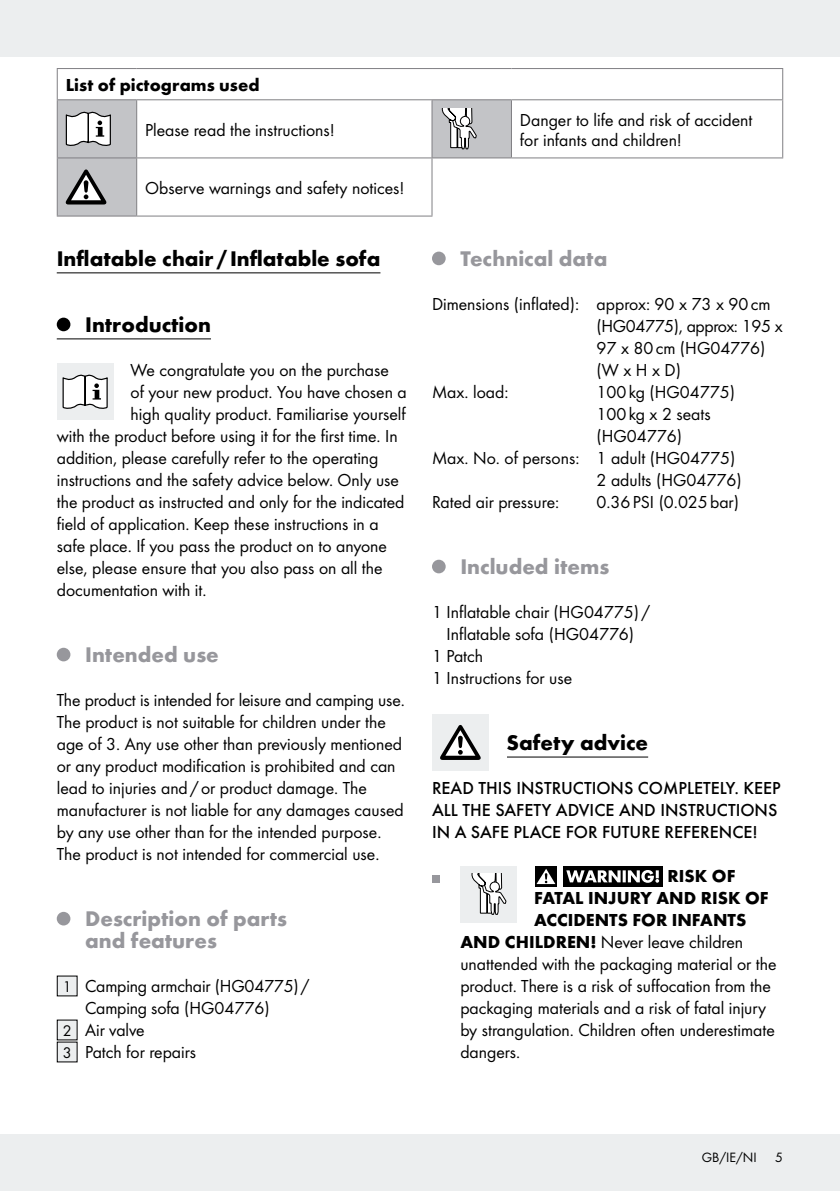
<style>
.page{position:relative;width:840px;height:1191px;background:#fff}
.page>*{position:absolute;margin:0;border:0;box-sizing:border-box;transform-origin:0 0}
.t1{font:700 22px/22px "Futura";color:#97979c}
.t2{font:700 22px "Futura";color:#000}
.t3{font:18px/22px "Futura Boo";color:#000}
.t4{font:500 18px/22px "Futura";color:#000}
.t5{font:700 18px/22px "Futura";color:#000}
.t6{font:18px "Futura Boo";letter-spacing:-.02em;color:#000}
.t7{font:14px "Futura Boo";color:#000}
.s1{font-size:16px}
.s2{font-family:"Futura";font-weight:700}
</style>
<div class="page">
<div style="left:0;top:1134px;width:839px;height:57px;background:#eceeef"></div>
<div style="left:0;top:0;width:839px;height:57px;background:#eceeef"></div>
<svg style="left:58px;top:100px;width:453px;height:116px"></svg>
<hr style="left:57px;top:69px;width:1px;height:30px;background:#807f83">
<hr style="left:57px;top:68px;width:80px;height:1px;background:#807f83">
<hr style="left:137px;top:68px;width:295px;height:1px;background:#807f83">
<hr style="left:432px;top:68px;width:79px;height:1px;background:#807f83">
<hr style="left:511px;top:68px;width:271px;height:1px;background:#807f83">
<hr style="left:781px;top:69px;width:1px;height:30px;background:#807f83">
<hr style="left:57px;top:99px;width:80px;height:1px;background:#807f83">
<hr style="left:57px;top:157px;width:80px;height:1px;background:#807f83">
<hr style="left:136px;top:100px;width:1px;height:57px;background:#807f83">
<hr style="left:136px;top:158px;width:1px;height:57px;background:#807f83">
<hr style="left:137px;top:99px;width:295px;height:1px;background:#807f83">
<hr style="left:137px;top:157px;width:295px;height:1px;background:#807f83">
<hr style="left:431px;top:100px;width:1px;height:57px;background:#807f83">
<hr style="left:431px;top:158px;width:1px;height:57px;background:#807f83">
<hr style="left:57px;top:100px;width:1px;height:57px;background:#807f83">
<hr style="left:57px;top:158px;width:1px;height:57px;background:#807f83">
<hr style="left:432px;top:99px;width:79px;height:1px;background:#807f83">
<hr style="left:432px;top:157px;width:79px;height:1px;background:#807f83">
<hr style="left:57px;top:215px;width:80px;height:1px;background:#807f83">
<hr style="left:510px;top:100px;width:1px;height:57px;background:#807f83">
<hr style="left:511px;top:99px;width:271px;height:1px;background:#807f83">
<hr style="left:511px;top:157px;width:271px;height:1px;background:#807f83">
<hr style="left:137px;top:215px;width:295px;height:1px;background:#807f83">
<hr style="left:781px;top:100px;width:1px;height:57px;background:#807f83">
<svg style="left:65px;top:109px;width:46px;height:39px"></svg>
<svg style="left:440px;top:108px;width:36px;height:41px"></svg>
<svg style="left:66px;top:169px;width:40px;height:35px"></svg>
<hr style="left:57px;top:272px;width:323px;height:1px;background:#000">
<hr style="left:57px;top:338px;width:154px;height:1px;background:#000">
<div style="left:57px;top:318px;width:13px;height:13px;background:#000;border-radius:50%"></div>
<div style="left:57px;top:363px;width:56px;height:57px;background:#eceeef"></div>
<svg style="left:62px;top:374px;width:46px;height:35px;background:#cbcbcc"></svg>
<div style="left:57px;top:648px;width:13px;height:13px;background:#97979c;border-radius:50%"></div>
<div style="left:57px;top:912px;width:13px;height:13px;background:#97979c;border-radius:50%"></div>
<div style="left:57px;top:976px;width:20px;height:20px;background:#eceeef"></div>
<div style="left:57px;top:1020px;width:20px;height:20px;background:#eceeef"></div>
<div style="left:57px;top:1042px;width:20px;height:20px;background:#eceeef"></div>
<hr style="left:432px;top:756px;width:215px;height:1px;background:#000">
<div style="left:432px;top:252px;width:13px;height:13px;background:#97979c;border-radius:50%"></div>
<div style="left:432px;top:560px;width:13px;height:13px;background:#97979c;border-radius:50%"></div>
<div style="left:488px;top:714px;width:18px;height:57px;background:#fff"></div>
<div style="left:432px;top:714px;width:56px;height:57px;background:#eceeef"></div>
<svg style="left:440px;top:725px;width:40px;height:35px"></svg>
<div style="left:432px;top:874px;width:7px;height:8px;background:#97979c"></div>
<div style="left:460px;top:866px;width:57px;height:56px;background:#eceeef"></div>
<svg style="left:471px;top:874px;width:35px;height:41px"></svg>
<div style="left:563px;top:866px;width:99px;height:20px;background:#000"></div>
<svg style="left:535px;top:866px;width:21px;height:20px"></svg>
<svg style="left:536px;top:869px;width:19px;height:15px"></svg>
<svg style="left:566px;top:870px;width:92px;height:12px"></svg>
<p class="t5" style="left:66px;top:74px;width:195px">List of pictograms used</p>
<p class="t3" style="left:145px;top:118px;width:191px">Please read the instructions!</p>
<p class="t3" style="left:519px;top:109px;width:234px;line-height:20px">Danger to life and risk of accident for infants and children!</p>
<p class="t3" style="left:145px;top:177px;width:260px">Observe warnings and safety notices!</p>
<p class="t2" style="left:57px;top:245px;width:325px">Inflatable chair / Inflatable sofa</p>
<p class="t2" style="left:85px;top:311px;width:127px">Introduction</p>
<p class="t3" style="left:130px;top:359px;width:260px">We congratulate you on the purchase</p>
<p class="t3" style="left:130px;top:381px;width:277px">of your new product. You have chosen a</p>
<p class="t3" style="left:130px;top:403px;width:276px">high quality product. Familiarise yourself</p>
<p class="t3" style="left:57px;top:425px;width:342px">with the product before using it for the first time. In</p>
<p class="t3" style="left:57px;top:447px;width:323px">addition, please carefully refer to the operating</p>
<p class="t3" style="left:57px;top:469px;width:343px">instructions and the safety advice below. Only use</p>
<p class="t3" style="left:57px;top:491px;width:349px">the product as instructed and only for the indicated</p>
<p class="t3" style="left:57px;top:513px;width:323px">field of application. Keep these instructions in a</p>
<p class="t3" style="left:57px;top:535px;width:331px">safe place. If you pass the product on to anyone</p>
<p class="t3" style="left:57px;top:557px;width:327px">else, please ensure that you also pass on all the</p>
<p class="t3" style="left:57px;top:579px;width:151px">documentation with it.</p>
<p class="t1" style="left:85px;top:643px;width:135px">Intended use</p>
<p class="t3" style="left:57px;top:689px;width:349px">The product is intended for leisure and camping use.<br>The product is not suitable for children under the age of 3. Any use other than previously mentioned or any product modification is prohibited and can lead to injuries and/or product damage. The manufacturer is not liable for any damages caused by any use other than for the intended purpose.<br>The product is not intended for commercial use.</p>
<p class="t1" style="left:85px;top:907px;width:203px">Description of parts and features</p>
<p class="t3" style="left:63px;top:975px;width:248px"><span class="s1">1</span> Camping armchair (HG04775)/</p>
<p class="t3" style="left:85px;top:997px;width:186px">Camping sofa (HG04776)</p>
<p class="t3" style="left:63px;top:1019px;width:83px"><span class="s1">2</span> Air valve</p>
<p class="t3" style="left:63px;top:1041px;width:135px"><span class="s1">3</span> Patch for repairs</p>
<p class="t1" style="left:460px;top:247px;width:148px">Technical data</p>
<p class="t3" style="left:432px;top:293px;width:340px">Dimensions (inflated): approx: 90 x 73 x 90cm</p>
<p class="t6" style="left:596px;top:315px;width:188px">(HG04775), approx: 195 x</p>
<p class="t3" style="left:596px;top:337px;width:170px">97 x 80cm (HG04776)</p>
<p class="t3" style="left:596px;top:359px;width:86px">(W x H x D)</p>
<p class="t3" style="left:432px;top:381px;width:78px">Max. load:</p>
<p class="t3" style="left:596px;top:381px;width:140px">100kg (HG04775)</p>
<p class="t3" style="left:596px;top:403px;width:116px">100kg x 2 seats</p>
<p class="t3" style="left:596px;top:425px;width:87px">(HG04776)</p>
<p class="t3" style="left:432px;top:447px;width:304px">Max. No. of persons: 1 adult (HG04775)</p>
<p class="t3" style="left:596px;top:469px;width:146px">2 adults (HG04776)</p>
<p class="t3" style="left:432px;top:491px;width:129px">Rated air pressure:</p>
<p class="t3" style="left:596px;top:491px;width:144px">0.36PSI (0.025bar)</p>
<p class="t1" style="left:460px;top:555px;width:150px">Included items</p>
<p class="t3" style="left:432px;top:601px;width:219px">1 Inflatable chair (HG04775) /</p>
<p class="t3" style="left:446px;top:623px;width:189px">Inflatable sofa (HG04776)</p>
<p class="t3" style="left:432px;top:645px;width:53px">1 Patch</p>
<p class="t3" style="left:432px;top:667px;width:142px">1 Instructions for use</p>
<p class="t2" style="left:506px;top:729px;width:143px">Safety advice</p>
<p class="t4" style="left:432px;top:777px;width:350px">READ THIS INSTRUCTIONS COMPLETELY. KEEP<br>ALL THE SAFETY ADVICE AND INSTRUCTIONS<br>IN A SAFE PLACE FOR FUTURE REFERENCE!</p>
<p class="t5" style="left:534px;top:865px;width:236px;text-indent:133px">RISK OF<br>FATAL INJURY AND RISK OF<br>ACCIDENTS FOR INFANTS</p>
<p class="t3" style="left:460px;top:931px;width:317px"><span class="s2">AND CHILDREN!</span> Never leave children unattended with the packaging material or the product. There is a risk of suffocation from the packaging materials and a risk of fatal injury by strangulation. Children often underestimate dangers.</p>
<p class="t7" style="left:701px;top:1149px;width:56px">GB/IE/NI</p>
<p class="t7" style="left:774px;top:1149px;width:9px">5</p>
</div>
